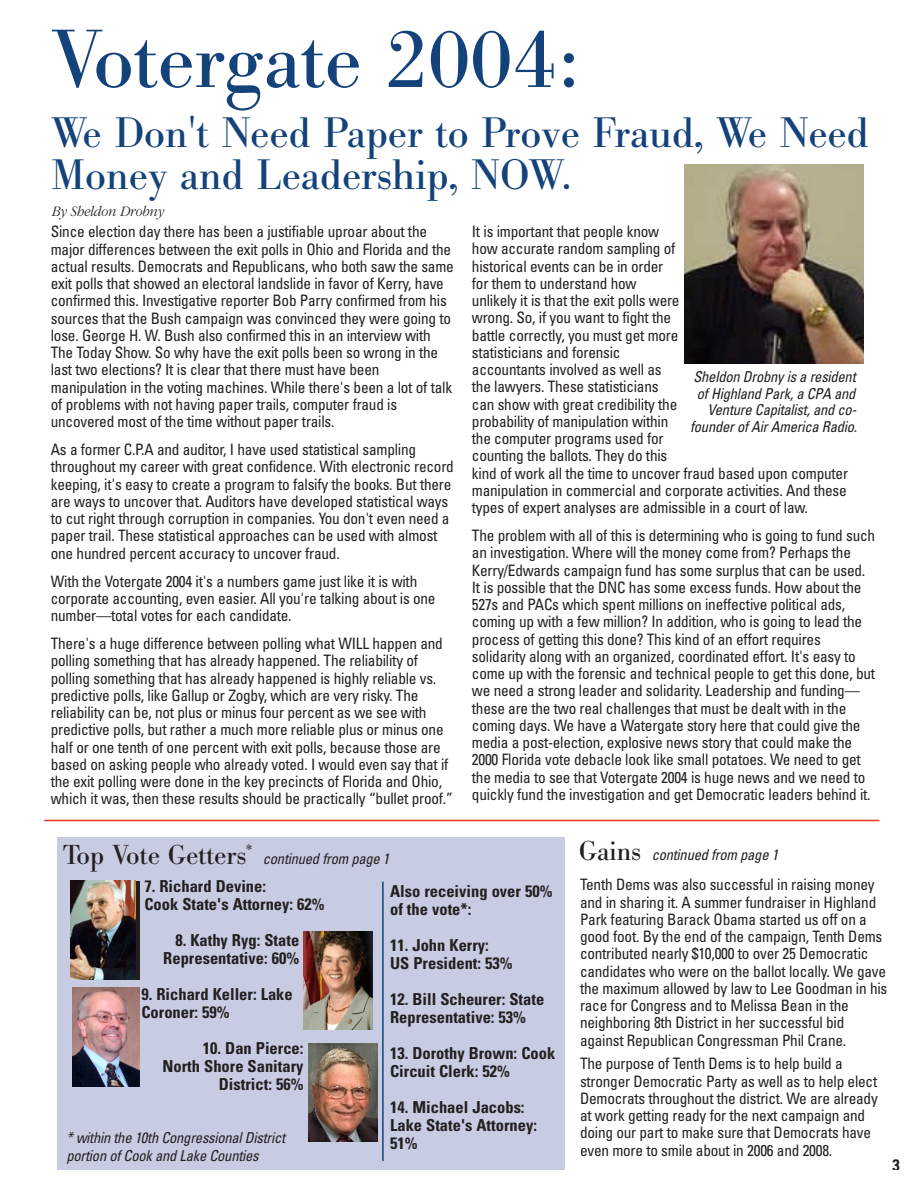
<style>
.page{position:relative;width:918px;height:1188px;background:#fff}
.page>*{position:absolute;margin:0;border:0;box-sizing:border-box;transform-origin:0 0}
.t1{font:81px "Bodoni BE";color:#14427a}
.t2{font:42px/42px "Bodoni BE";color:#14427a}
.t3{font:27px "Bodoni BE";color:#231f20}
.t4{font:700 condensed 16.5px/18px "Univers";color:#231f20}
.t5{font:condensed 15.75px/17.2px "Univers";letter-spacing:-.015em;color:#231f20}
.t6{font:italic condensed 15px/16.5px "Univers";letter-spacing:-.015em;color:#231f20;text-align:right}
.t7{font:italic 300 15px "Garamond";letter-spacing:-.015em;color:#231f20;scale:.92 1}
.s1{font-family:"Bodoni BE";font-style:normal;font-stretch:normal;font-size:27px}
</style>
<div class="page">
<img style="left:684px;top:165px;width:179px;height:199px">
<hr style="left:44px;top:820px;width:835px;height:1px;background:#ee3125">
<div style="left:57px;top:837px;width:508px;height:333px;background:#c7cce2"></div>
<img style="left:72px;top:987px;width:68px;height:100px">
<svg style="left:135px;top:881px;width:5px;height:98px"></svg>
<img style="left:71px;top:881px;width:64px;height:98px">
<img style="left:304px;top:932px;width:69px;height:98px">
<img style="left:308px;top:1043px;width:69px;height:98px">
<hr style="left:382px;top:882px;width:2px;height:279px;background:#14427a">
<h1 class="t1" style="left:51px;top:28px;width:529px">Votergate 2004:</h1>
<h2 class="t2" style="left:51px;top:117px;width:819px">We Don't Need Paper to Prove Fraud, We Need<br>Money and Leadership, NOW.</h2>
<p class="t7" style="left:51px;top:206px;width:123px">By Sheldon Drobny</p>
<p class="t5" style="left:51px;top:224px;width:405px">Since election day there has been a justifiable uproar about the major differences between the exit polls in Ohio and Florida and the actual results. Democrats and Republicans, who both saw the same exit polls that showed an electoral landslide in favor of Kerry, have confirmed this. Investigative reporter Bob Parry confirmed from his sources that the Bush campaign was convinced they were going to lose. George H. W. Bush also confirmed this in an interview with The Today Show. So why have the exit polls been so wrong in the last two elections? It is clear that there must have been manipulation in the voting machines. While there's been a lot of talk of problems with not having paper trails, computer fraud is uncovered most of the time without paper trails.</p>
<p class="t5" style="left:51px;top:442px;width:405px">As a former C.P.A and auditor, I have used statistical sampling throughout my career with great confidence. With electronic record keeping, it's easy to create a program to falsify the books. But there are ways to uncover that. Auditors have developed statistical ways to cut right through corruption in companies. You don't even need a paper trail. These statistical approaches can be used with almost one hundred percent accuracy to uncover fraud.</p>
<p class="t5" style="left:51px;top:574px;width:386px">With the Votergate 2004 it's a numbers game just like it is with corporate accounting, even easier. All you're talking about is one number—total votes for each candidate.</p>
<p class="t5" style="left:51px;top:636px;width:403px">There's a huge difference between polling what WILL happen and polling something that has already happened. The reliability of polling something that has already happened is highly reliable vs. predictive polls, like Gallup or Zogby, which are very risky. The reliability can be, not plus or minus four percent as we see with predictive polls, but rather a much more reliable plus or minus one half or one tenth of one percent with exit polls, because those are based on asking people who already voted. I would even say that if the exit polling were done in the key precincts of Florida and Ohio, which it was, then these results should be practically “bullet proof.”</p>
<h3 class="t3" style="left:63px;top:844px;width:191px">Top Vote Getters<sup>*</sup></h3>
<p class="t6" style="left:263px;top:852px;width:131px">continued from page 1</p>
<p class="t5" style="left:472px;top:224px;width:378px">It is important that people know<br>how accurate random sampling of<br>historical events can be in order<br>for them to understand how<br>unlikely it is that the exit polls were<br>wrong. So, if you want to fight the<br>battle correctly, you must get more<br>statisticians and forensic<br>accountants involved as well as<br>the lawyers. These statisticians<br>can show with great credibility the<br>probability of manipulation within<br>the computer programs used for<br>counting the ballots. They do this<br>kind of work all the time to uncover fraud based upon computer manipulation in commercial and corporate activities. And these types of expert analyses are admissible in a court of law.</p>
<p class="t5" style="left:472px;top:528px;width:405px">The problem with all of this is determining who is going to fund such an investigation. Where will the money come from? Perhaps the Kerry/Edwards campaign fund has some surplus that can be used.<br>It is possible that the DNC has some excess funds. How about the 527s and PACs which spent millions on ineffective political ads, coming up with a few million? In addition, who is going to lead the process of getting this done? This kind of an effort requires solidarity along with an organized, coordinated effort. It's easy to come up with the forensic and technical people to get this done, but we need a strong leader and solidarity. Leadership and funding— these are the two real challenges that must be dealt with in the coming days. We have a Watergate story here that could give the media a post-election, explosive news story that could make the 2000 Florida vote debacle look like small potatoes. We need to get the media to see that Votergate 2004 is huge news and we need to quickly fund the investigation and get Democratic leaders behind it.</p>
<p class="t6" style="left:690px;top:370px;width:171px">Sheldon Drobny is a resident of Highland Park,a CPA and<br>Venture Capitalist,and co&shy;founderof AirAmerica Radio.</p>
<p class="t6" style="left:579px;top:848px;width:203px"><span class="s1">G a i n s</span> continued from page 1</p>
<p class="t4" style="left:144px;top:879px;width:182px">7. Richard Devine:<br>Cook State's Attorney: 62%</p>
<p class="t4" style="left:163px;top:933px;width:138px;text-align:right">8. Kathy Ryg: State<br>Representative: 60%</p>
<p class="t4" style="left:141px;top:987px;width:153px">9. Richard Keller: Lake<br>Coroner: 59%</p>
<p class="t4" style="left:163px;top:1041px;width:142px;text-align:right">10. Dan Pierce:<br>North Shore Sanitary<br>District: 56%</p>
<p class="t6" style="left:66px;top:1130px;width:223px;line-height:18px;text-align:left">* within the 10th CongressionalDistrict portion of Cook and Lake Counties</p>
<p class="t4" style="left:390px;top:884px;width:164px">Also receiving over 50% of the vote*:</p>
<p class="t4" style="left:390px;top:938px;width:124px">11. John Kerry:<br>US President: 53%</p>
<p class="t4" style="left:390px;top:992px;width:156px">12. Bill Scheurer: State<br>Representative: 53%</p>
<p class="t4" style="left:390px;top:1046px;width:167px">13. Dorothy Brown: Cook<br>Circuit Clerk: 52%</p>
<p class="t4" style="left:390px;top:1100px;width:148px">14. Michael Jacobs:<br>Lake State's Attorney:<br>51%</p>
<p class="t5" style="left:580px;top:878px;width:309px">Tenth Dems was also successful in raising money and in sharing it. A summer fundraiser in Highland Park featuring Barack Obama started us off on a good foot. By the end of the campaign, Tenth Dems contributed nearly $10,000 to over 25 Democratic candidates who were on the ballot locally. We gave the maximum allowed by law to Lee Goodman in his race for Congress and to Melissa Bean in the neighboring 8th District in her successful bid against Republican Congressman Phil Crane.</p>
<p class="t5" style="left:580px;top:1057px;width:299px">The purpose of Tenth Dems is to help build a stronger Democratic Party as well as to help elect Democrats throughout the district. We are already at work getting ready for the next campaign and doing our part to make sure that Democrats have even more to smile about in 2006 and 2008.</p>
<p class="t4" style="left:892px;top:1158px;width:9px">3</p>
</div>
